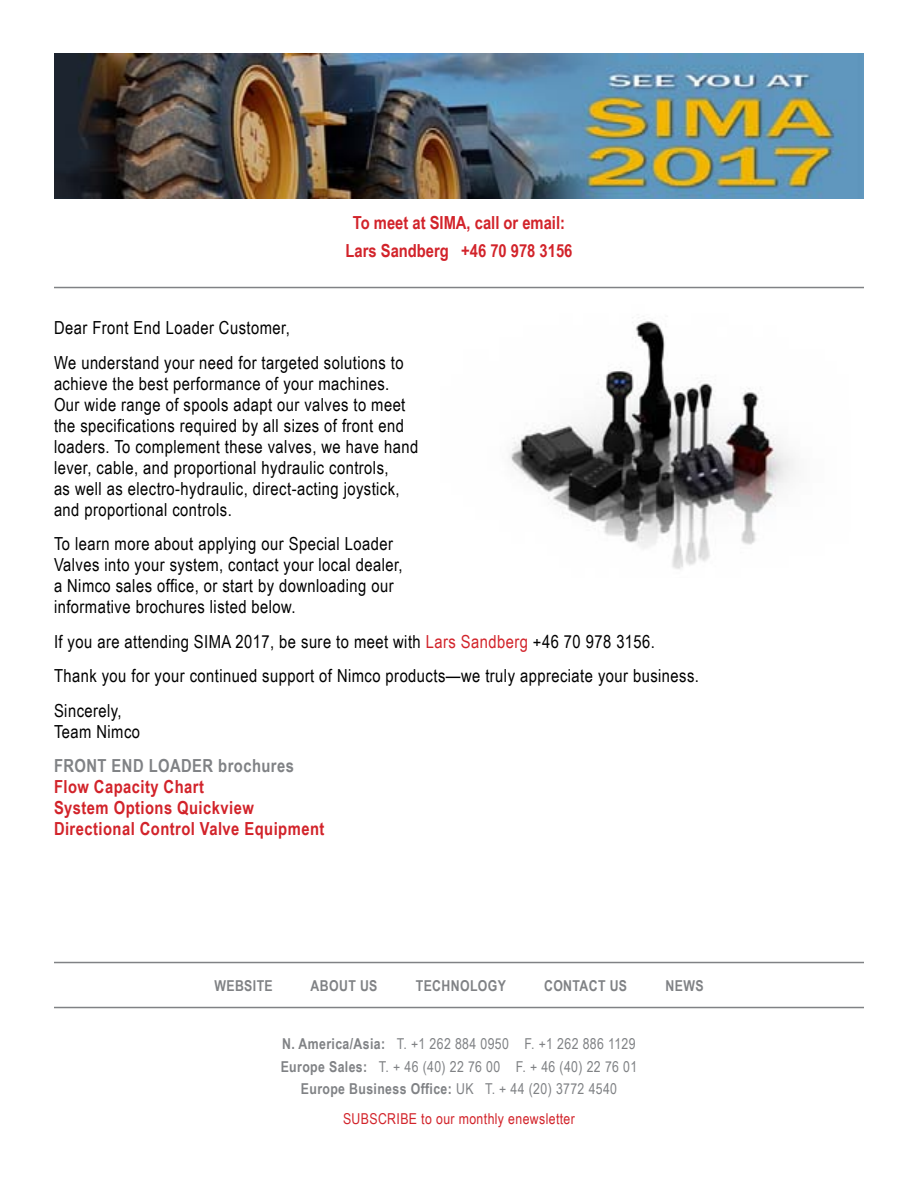
<style>
.page{position:relative;width:918px;height:1188px;background:#fff}
.page>*{position:absolute;margin:0;border:0;box-sizing:border-box;transform-origin:0 0}
.t1{font:18px/21px "Arial Narrow";letter-spacing:.025em;color:#000}
.t2{font:700 18px/21px "Arial Narrow";letter-spacing:.025em;color:#d2232a}
.t3{font:700 18px/28.3px "Arial Narrow";color:#d2232a;text-align:center}
.t4{font:700 18px "Arial Narrow";letter-spacing:.025em;color:#808285}
.t5{font:15px/22.5px "Arial Narrow";letter-spacing:.025em;color:#808285;text-align:center}
.t6{font:700 15px "Arial Narrow";letter-spacing:.025em;color:#808285}
.t7{font:15px "Arial Narrow";letter-spacing:.025em;color:#d2232a}
.s1{color:#d2232a}
.s2{font-weight:700}
</style>
<div class="page">
<img style="left:509px;top:321px;width:285px;height:248px">
<hr style="left:54px;top:962px;width:810px;height:1px;background:#808285">
<hr style="left:54px;top:287px;width:810px;height:1px;background:#808285">
<hr style="left:54px;top:1007px;width:810px;height:1px;background:#808285">
<img style="left:54px;top:54px;width:810px;height:144px">
<p class="t3" style="left:346px;top:208px;width:228px">To meet at SIMA, call or email:<br>Lars Sandberg +46 70 978 3156</p>
<p class="t1" style="left:54px;top:310px;width:351px;line-height:34.5px">Dear Front End Loader Customer,<br>We understand your need for targeted solutions to</p>
<p class="t1" style="left:54px;top:372px;width:366px">achieve the best performance of your machines.<br>Our wide range of spools adapt our valves to meet the specifications required by all sizes of front end loaders. To complement these valves, we have hand lever, cable, and proportional hydraulic controls,<br>as well as electro-hydraulic, direct-acting joystick, and proportional controls.</p>
<p class="t1" style="left:54px;top:533px;width:350px">To learn more about applying our Special Loader Valves into your system, contact your local dealer, a Nimco sales office, or start by downloading our informative brochures listed below.</p>
<p class="t1" style="left:54px;top:623px;width:647px;line-height:34.5px">If you are attending SIMA 2017, be sure to meet with <span class="s1">Lars Sandberg</span> +46 70 978 3156.<br>Thank you for your continued support of Nimco products—we truly appreciate your business.<br>Sincerely,</p>
<p class="t1" style="left:54px;top:720px;width:88px">Team Nimco</p>
<p class="t4" style="left:54px;top:752px;width:21px">FRON</p>
<p class="t4" style="left:98px;top:752px;width:198px">T EN D LOADER brochures</p>
<p class="t2" style="left:54px;top:775px;width:272px">Flow Capacity Chart<br>System Options Quickview<br>Directional Control Valve Equipment</p>
<p class="t6" style="left:214px;top:974px;width:60px">Website</p>
<p class="t6" style="left:311px;top:974px;width:59px">About Us</p>
<p class="t6" style="left:416px;top:974px;width:92px">Technology</p>
<p class="t6" style="left:544px;top:974px;width:75px">Contact Us</p>
<p class="t6" style="left:666px;top:974px;width:29px">News</p>
<p class="t5" style="left:281px;top:1032px;width:358px"><span class="s2">N. America/Asia:</span> T. +1 262 884 0950 F. +1 262 886 1129<br><span class="s2">Europe Sales:</span> T. + 46 (40) 22 76 00 F. + 46 (40) 22 76 01<br><span class="s2">Europe Business Office:</span> UK T. + 44 (20) 3772 4540</p>
<p class="t7" style="left:343px;top:1107px;width:233px">SUBSCRIBE to our monthly enewsletter</p>
</div>
